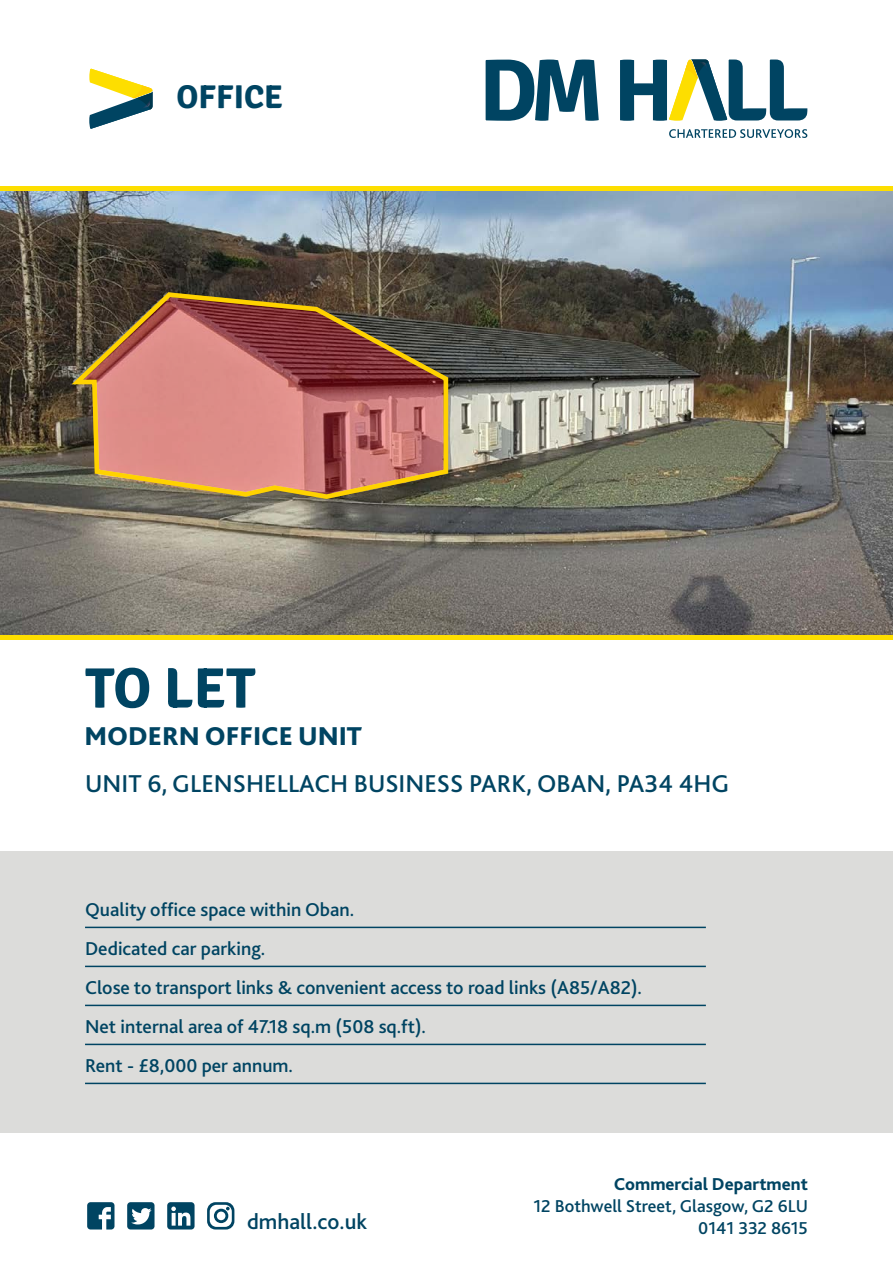
<style>
.page{position:relative;width:893px;height:1263px;background:#fff}
.page>*{position:absolute;margin:0;border:0;box-sizing:border-box;transform-origin:0 0}
.t1{font:700 57px "Signika";color:#004462}
.t2{font:700 33px "Signika";color:#004462}
.t3{font:800 27px "Bliss 2";color:#004462}
.t4{font:500 25.5px "Bliss 2";color:#004462}
.t5{font:500 22.5px "Bliss 2";color:#004462}
.t6{font:500 19.5px/39px "Bliss 2";color:#004462}
.t7{font:500 18px "Bliss 2";color:#004462}
.t8{font:800 18px "Bliss 2";color:#004462}
</style>
<div class="page">
<div style="left:0;top:851px;width:893px;height:281px;background:#dcdcda"></div>
<div style="left:0;top:634px;width:893px;height:5px;background:#fdde00"></div>
<div style="left:0;top:187px;width:893px;height:5px;background:#fdde00"></div>
<img style="left:0;top:192px;width:893px;height:442px">
<svg style="left:486px;top:60px;width:113px;height:61px"></svg>
<svg style="left:669px;top:129px;width:138px;height:9px"></svg>
<svg style="left:620px;top:60px;width:187px;height:61px"></svg>
<svg style="left:89px;top:69px;width:64px;height:60px"></svg>
<svg style="left:87px;top:1202px;width:27px;height:27px"></svg>
<div style="left:127px;top:1202px;width:28px;height:27px;background:#004462;border-radius:3px"></div>
<svg style="left:131px;top:1208px;width:20px;height:16px"></svg>
<div style="left:167px;top:1202px;width:28px;height:27px;background:#004462;border-radius:3px"></div>
<svg style="left:171px;top:1206px;width:19px;height:19px"></svg>
<svg style="left:207px;top:1202px;width:27px;height:27px"></svg>
<hr style="left:85px;top:927px;width:621px;height:1px;background:#004462">
<hr style="left:85px;top:966px;width:621px;height:1px;background:#004462">
<hr style="left:85px;top:1005px;width:621px;height:1px;background:#004462">
<hr style="left:85px;top:1044px;width:621px;height:1px;background:#004462">
<hr style="left:85px;top:1083px;width:621px;height:1px;background:#004462">
<svg style="left:66px;top:290px;width:385px;height:211px;background:#a46b5a"></svg>
<h2 class="t2" style="left:176px;top:70px;width:108px">OFFICE</h2>
<h1 class="t1" style="left:85px;top:642px;width:171px">TO LET</h1>
<h3 class="t3" style="left:84px;top:719px;width:279px">MODERN OFFICE UNIT</h3>
<h3 class="t4" style="left:85px;top:768px;width:645px">UNIT 6, GLENSHELLACH BUSINESS PARK, OBAN, PA34 4HG</h3>
<p class="t6" style="left:85px;top:889px;width:558px">Quality office space within Oban.<br>Dedicated car parking.<br>Close to transport links &amp; convenient access to road links (A85/A82).<br>Net internal area of 47.18 sq.m (508 sq.ft).<br>Rent - £8,000 per annum.</p>
<p class="t8" style="left:614px;top:1173px;width:195px">Commercial Department</p>
<p class="t7" style="left:533px;top:1195px;width:276px">12 Bothwell Street, Glasgow, G2 6LU</p>
<p class="t5" style="left:247px;top:1207px;width:122px">dmhall.co.uk</p>
<p class="t7" style="left:698px;top:1216px;width:111px">0141 332 8615</p>
</div>
